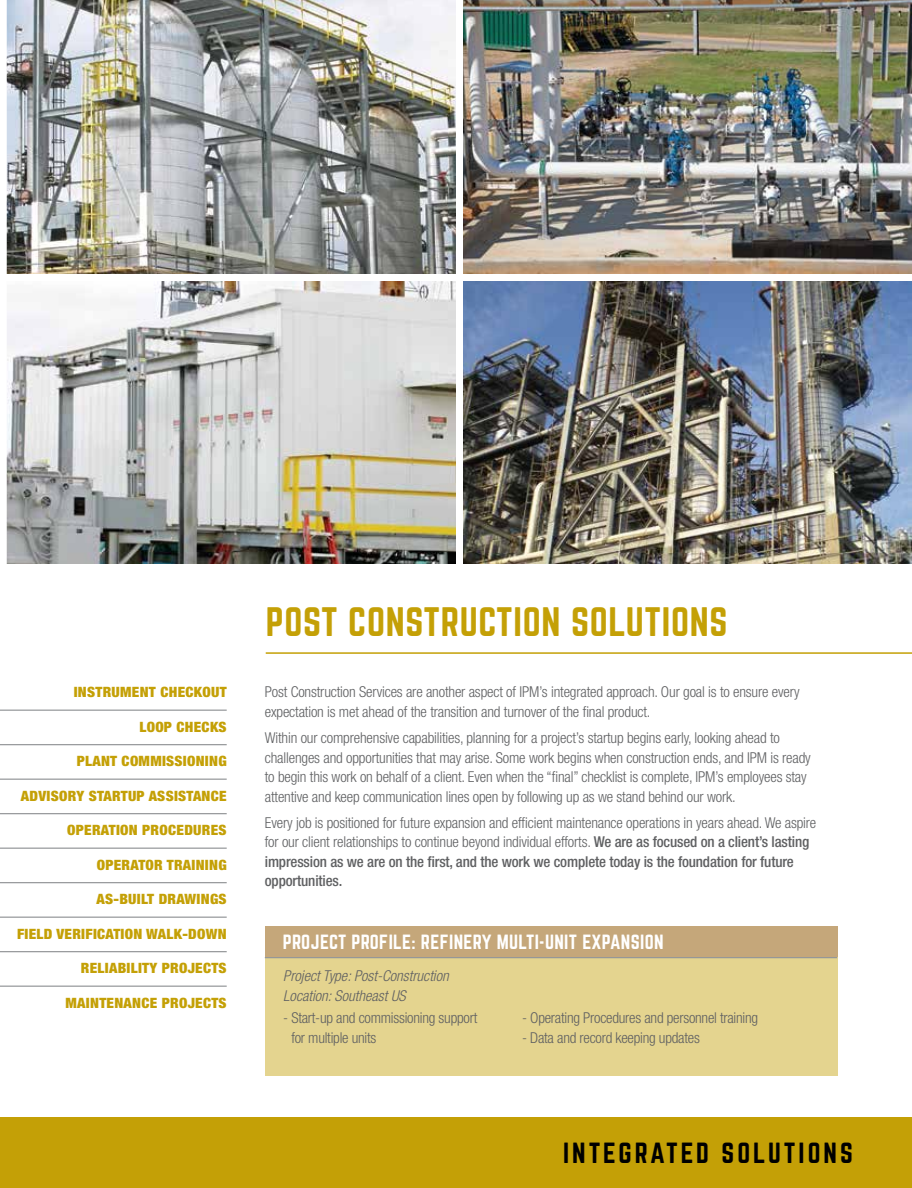
<style>
.page{position:relative;width:912px;height:1188px;background:#fff}
.page>*{position:absolute;margin:0;border:0;box-sizing:border-box;transform-origin:0 0}
.t1{font:36px "Norwester";letter-spacing:.02em;color:#c4a006}
.t2{font:25.5px "Norwester";letter-spacing:.12em;color:#000}
.t3{font:18px "Norwester";letter-spacing:.02em;color:#fff}
.t4{font:300 condensed 15px/19.5px "Helvetica Neue LT Std";letter-spacing:-.01em;color:#5f6062}
.t5{font:italic 300 condensed 15px/19.5px "Helvetica Neue LT Std";color:#5f6062}
.t6{font:900 condensed 14.25px "Helvetica Neue LT Std";letter-spacing:.02em;color:#c4a006;scale:1.05 1}
.s1{font-weight:500}
</style>
<div class="page">
<img style="left:7px;top:281px;width:449px;height:282px">
<img style="left:7px;top:0;width:449px;height:274px">
<img style="left:463px;top:281px;width:448px;height:282px">
<img style="left:463px;top:0;width:448px;height:274px">
<div style="left:0;top:1117px;width:911px;height:71px;background:#c4a006"></div>
<hr style="left:266px;top:652px;width:645px;height:2px;background:#c4a006">
<hr style="left:0;top:710px;width:227px;height:1px;background:#939598">
<hr style="left:0;top:744px;width:227px;height:1px;background:#939598">
<hr style="left:0;top:779px;width:227px;height:1px;background:#939598">
<hr style="left:0;top:813px;width:227px;height:1px;background:#939598">
<hr style="left:0;top:848px;width:227px;height:1px;background:#939598">
<hr style="left:0;top:882px;width:227px;height:1px;background:#939598">
<hr style="left:0;top:917px;width:227px;height:1px;background:#939598">
<hr style="left:0;top:951px;width:227px;height:1px;background:#939598">
<hr style="left:0;top:986px;width:227px;height:1px;background:#939598">
<div style="left:265px;top:926px;width:571px;height:149px;background:#e4d48f"></div>
<div style="left:265px;top:926px;width:571px;height:31px;background:#c5a77a"></div>
<hr style="left:265px;top:957px;width:571px;height:1px;background:#939598">
<p class="t6" style="left:74px;top:684px;width:147px">INSTRUMENT CHECKOUT</p>
<p class="t6" style="left:139px;top:718px;width:85px">LOOP CHECKS</p>
<p class="t6" style="left:77px;top:753px;width:144px">PLANT COMMISSIONING</p>
<p class="t6" style="left:21px;top:787px;width:197px">ADVISORY STARTUP ASSISTANCE</p>
<p class="t6" style="left:67px;top:822px;width:153px">OPERATION PROCEDURES</p>
<p class="t6" style="left:97px;top:856px;width:125px">OPERATOR TRAINING</p>
<p class="t6" style="left:96px;top:891px;width:125px">AS-BUILT DRAWINGS</p>
<p class="t6" style="left:17px;top:925px;width:201px">FIELD VERIFICATION WALK-DOWN</p>
<p class="t6" style="left:81px;top:960px;width:140px">RELIABILITY PROJECTS</p>
<p class="t6" style="left:66px;top:994px;width:155px">MAINTENANCE PROJECTS</p>
<h1 class="t1" style="left:266px;top:605px;width:463px">POST CONSTRUCTION SOLUTIONS</h1>
<p class="t4" style="left:265px;top:682px;width:536px">Post Construction Services are another aspect of IPM’s integrated approach. Our goal is to ensure every expectation is met ahead of the transition and turnover of the final product.</p>
<p class="t4" style="left:265px;top:728px;width:547px">Within our comprehensive capabilities, planning for a project’s startup begins early, looking ahead to challenges and opportunities that may arise. Some work begins when construction ends, and IPM is ready to begin this work on behalf of a client. Even when the “final” checklist is complete, IPM’s employees stay attentive and keep communication lines open by following up as we stand behind our work.</p>
<p class="t4" style="left:265px;top:813px;width:553px">Every job is positioned for future expansion and efficient maintenance operations in years ahead. We aspire for our client relationships to continue beyond individual efforts. <span class="s1">We are as focused on a client’s lasting impression as we are on the first, and the work we complete today is the foundation for future opportunities.</span></p>
<p class="t3" style="left:283px;top:933px;width:382px">PROJECT PROFILE: REFINERY MULTI-UNIT EXPANSION</p>
<p class="t5" style="left:283px;top:967px;width:167px">Project Type: Post-Construction<br>Location: Southeast US</p>
<p class="t4" style="left:291px;top:1008px;width:187px;text-indent:-8px">- Start-up and commissioning support for multiple units</p>
<p class="t4" style="left:522px;top:1008px;width:238px">- Operating Procedures and personnel training</p>
<p class="t4" style="left:522px;top:1027px;width:179px">- Data and record keeping updates</p>
<h2 class="t2" style="left:563px;top:1141px;width:291px">INTEGRATED SOLUTIONS</h2>
</div>
